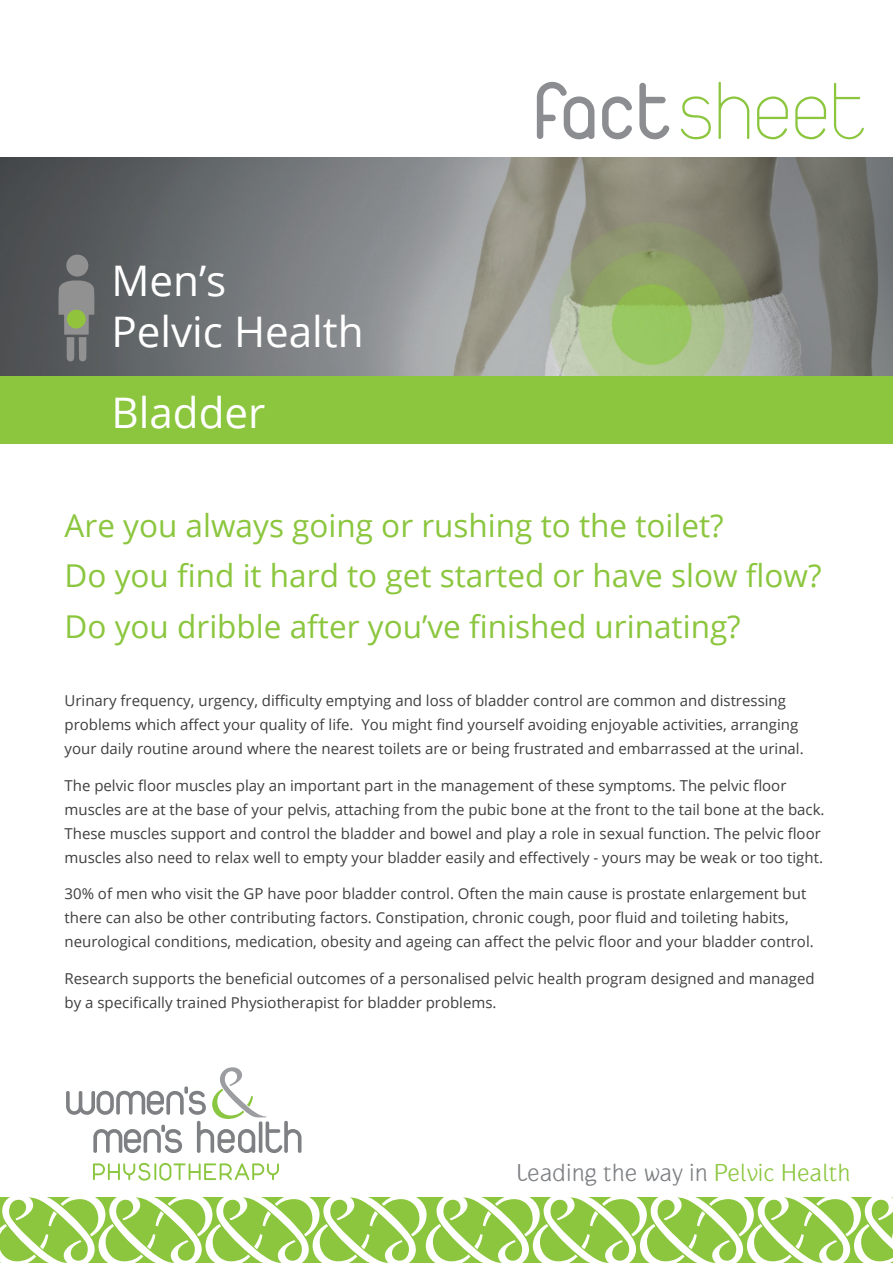
<style>
.page{position:relative;width:893px;height:1263px;background:#fff}
.page>*{position:absolute;margin:0;border:0;box-sizing:border-box;transform-origin:0 0}
.t1{font:42.15px/50.6px "Open Sans";color:#fff}
.t2{font:31.5px/50.7px "Open Sans";color:#8bc63e}
.t3{font:25.5px "Gauntlet Classic";color:#7e8083}
.t4{font:15px/24px "Open Sans";color:#3e3e3f}
.s1{color:#8bc63e}
</style>
<div class="page">
<img style="left:0;top:157px;width:893px;height:219px">
<div style="left:0;top:376px;width:893px;height:68px;background:#8bc63e"></div>
<svg style="left:93px;top:1163px;width:186px;height:17px"></svg>
<svg style="left:66px;top:1067px;width:235px;height:86px"></svg>
<svg style="left:0;top:1197px;width:893px;height:66px"></svg>
<svg style="left:537px;top:82px;width:57px;height:57px"></svg>
<svg style="left:602px;top:96px;width:30px;height:43px"></svg>
<svg style="left:639px;top:83px;width:30px;height:56px"></svg>
<svg style="left:681px;top:96px;width:30px;height:43px"></svg>
<svg style="left:719px;top:82px;width:30px;height:57px"></svg>
<svg style="left:757px;top:96px;width:31px;height:43px"></svg>
<svg style="left:795px;top:96px;width:31px;height:43px"></svg>
<svg style="left:834px;top:83px;width:30px;height:56px"></svg>
<svg style="left:58px;top:280px;width:37px;height:82px"></svg>
<div style="left:66px;top:255px;width:22px;height:22px;background:#929192;border-radius:50%"></div>
<div style="left:67px;top:310px;width:19px;height:18px;background:#92c33d;border-radius:50%"></div>
<h1 class="t1" style="left:111px;top:254px;width:254px">Men’s<br>Pelvic Health</h1>
<h1 class="t1" style="left:111px;top:386px;width:156px">Bladder</h1>
<h2 class="t2" style="left:65px;top:499px;width:758px">Are you always going or rushing to the toilet?<br>Do you find it hard to get started or have slow flow?<br>Do you dribble after you’ve finished urinating?</h2>
<p class="t4" style="left:65px;top:688px;width:741px">Urinary frequency, urgency, difficulty emptying and loss of bladder control are common and distressing problems which affect your quality of life. You might find yourself avoiding enjoyable activities, arranging your daily routine around where the nearest toilets are or being frustrated and embarrassed at the urinal.</p>
<p class="t4" style="left:65px;top:773px;width:761px">The pelvic floor muscles play an important part in the management of these symptoms. The pelvic floor muscles are at the base of your pelvis, attaching from the pubic bone at the front to the tail bone at the back.<br>These muscles support and control the bladder and bowel and play a role in sexual function. The pelvic floor muscles also need to relax well to empty your bladder easily and effectively - yours may be weak or too tight.</p>
<p class="t4" style="left:65px;top:881px;width:751px">30% of men who visit the GP have poor bladder control. Often the main cause is prostate enlargement but there can also be other contributing factors. Constipation, chronic cough, poor fluid and toileting habits, neurological conditions, medication, obesity and ageing can affect the pelvic floor and your bladder control.</p>
<p class="t4" style="left:65px;top:966px;width:752px">Research supports the beneficial outcomes of a personalised pelvic health program designed and managed by a specifically trained Physiotherapist for bladder problems.</p>
<h3 class="t3" style="left:516px;top:1158px;width:336px">Leading the way in <span class="s1">Pelvic Health</span></h3>
</div>
